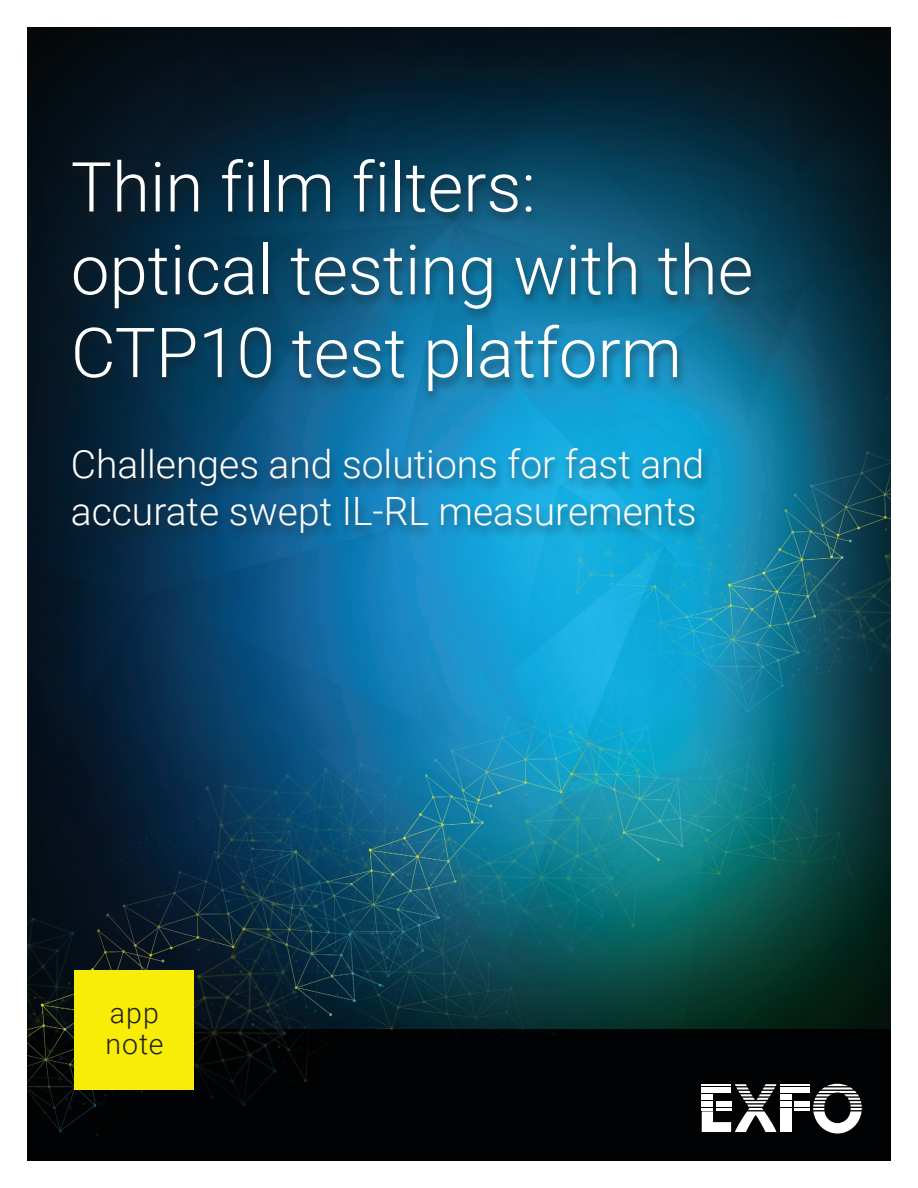
<style>
.page{position:relative;width:918px;height:1188px;background:#fff}
.page>*{position:absolute;margin:0;border:0;box-sizing:border-box;transform-origin:0 0}
.Cover_title{font:300 69px/82.8px "Roboto";color:#fff}
.Header_title{font:300 39px/46.8px "Roboto";color:#fff}
.t1{font:300 28.5px/30.8px "Roboto";letter-spacing:.04em;color:#231f20}
</style>
<div class="page">
<div style="left:27px;top:26px;width:865px;height:1007px;background:#231f20;opacity:.75"></div>
<div style="left:27px;top:1029px;width:864px;height:132px;background:#010203"></div>
<svg style="left:702px;top:1084px;width:160px;height:50px"></svg>
<hr style="left:702px;top:1091px;width:29px;height:2px;background:#fff">
<img style="left:27px;top:723px;width:550px;height:413px">
<img style="left:168px;top:568px;width:689px;height:450px">
<img style="left:527px;top:303px;width:364px;height:450px">
<div style="left:75px;top:970px;width:119px;height:119px;background:#f7ed07"></div>
<div style="left:66px;top:158px;width:694px;height:389px;background:#231f20;opacity:.53"></div>
<p class="Cover_title" style="left:71px;top:143px;width:684px">Thin film filters: optical testing with the<br>CTP10 test platform</p>
<p class="Header_title" style="left:71px;top:439px;width:635px">Challenges and solutions for fast and accurate swept IL-RL measurements</p>
<p class="t1" style="left:105px;top:996px;width:60px">app note</p>
</div>
